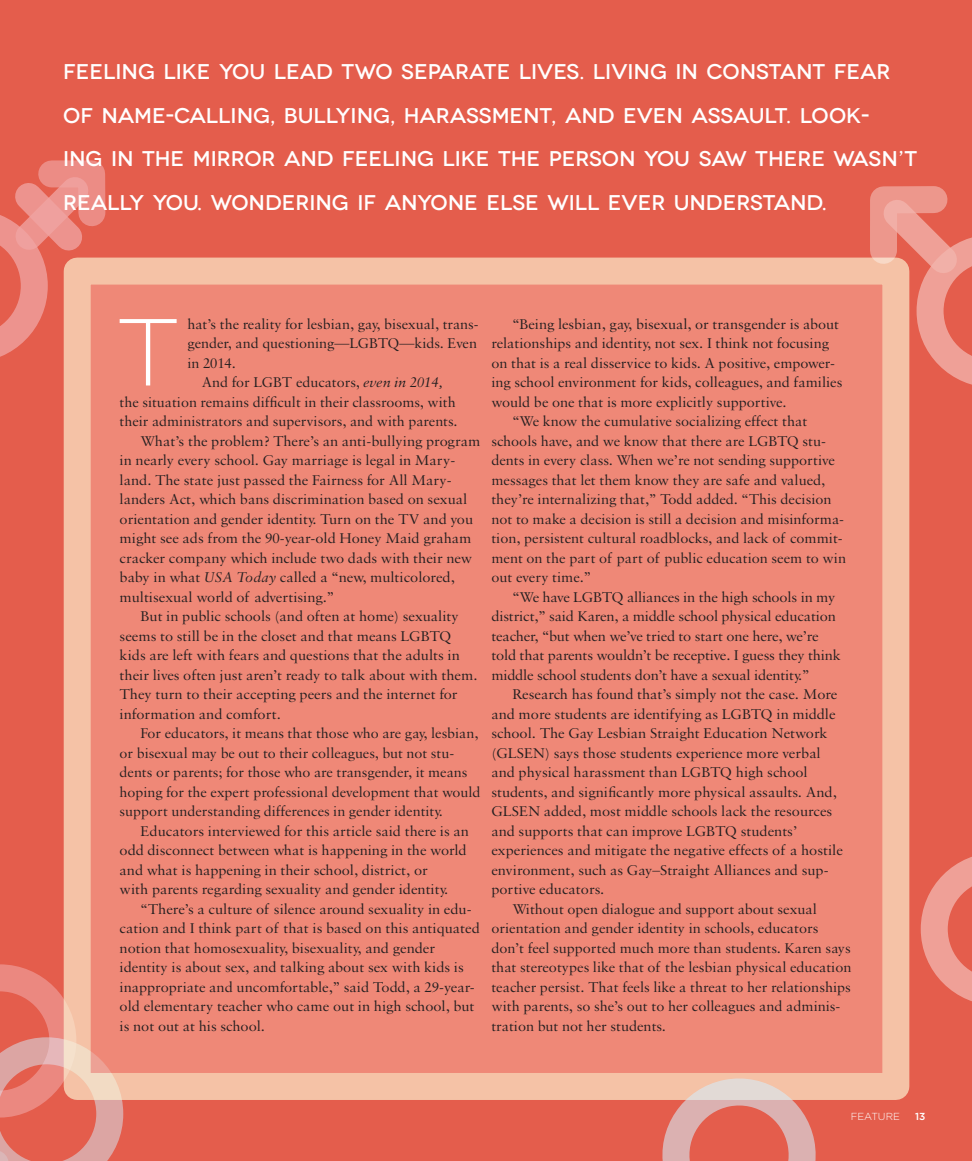
<style>
.page{position:relative;width:972px;height:1161px;background:#e45d4c}
.page>*{position:absolute;margin:0;border:0;box-sizing:border-box;transform-origin:0 0}
.t1{font:500 21.3px/43.5px "Novecentowide";color:#fff}
.t2{font:15px/19.5px "Sabon";color:#231f20}
.t3{font:300 10.2px "Gotham HTF";color:#fff}
.t4{font:500 10.2px "Gotham HTF";color:#fff}
.s1{font-style:italic}
</style>
<div class="page">
<svg style="left:0;top:964px;width:123px;height:197px"></svg>
<div style="left:64px;top:258px;width:845px;height:842px;background:#ef8877;border:27px solid #fef7d6"></div>
<svg style="left:662px;top:1072px;width:155px;height:89px"></svg>
<svg style="left:0;top:160px;width:177px;height:225px"></svg>
<svg style="left:856px;top:186px;width:116px;height:202px"></svg>
<svg style="left:921px;top:857px;width:51px;height:144px"></svg>
<p class="t1" style="left:63px;top:50px;width:829px">FEELING LIKE YOU LEAD TWO SEPARATE LIVES. LIVING IN CONSTANT FEAR</p>
<p class="t1" style="left:63px;top:94px;width:808px">OF NAME-CALLING, BULLYING, HARASSMENT, AND EVEN ASSAULT. LOOK-</p>
<p class="t1" style="left:63px;top:137px;width:856px">ING IN THE MIRROR AND FEELING LIKE THE PERSON YOU SAW THERE WASN’T<br>REALLY YOU. WONDERING IF ANYONE ELSE WILL EVER UNDERSTAND.</p>
<p class="t2" style="left:187px;top:314px;width:293px;text-align:justify">hat’s the reality for lesbian, gay, bisexual, trans&shy;gender, and questioning—LGBTQ—kids. Even in 2014.</p>
<p class="t2" style="left:202px;top:372px;width:242px">And for LGBT educators, <span class="s1">even in 2014,</span></p>
<p class="t2" style="left:120px;top:392px;width:339px">the situation remains difficult in their classrooms, with their administrators and supervisors, and with parents.</p>
<p class="t2" style="left:120px;top:431px;width:362px;text-indent:21px">What’s the problem? There’s an anti-bullying program in nearly every school. Gay marriage is legal in Mary&shy;land. The state just passed the Fairness for All Mary&shy;landers Act, which bans discrimination based on sexual orientation and gender identity. Turn on the TV and you might see ads from the 90-year-old Honey Maid graham cracker company which include two dads with their new baby in what <span class="s1">USA Today</span> called a “new, multicolored, multisexual world of advertising.”</p>
<p class="t2" style="left:120px;top:606px;width:359px;text-indent:21px">But in public schools (and often at home) sexuality seems to still be in the closet and that means LGBTQ kids are left with fears and questions that the adults in their lives often just aren’t ready to talk about with them.<br>They turn to their accepting peers and the internet for information and comfort.</p>
<p class="t2" style="left:120px;top:723px;width:362px;text-indent:21px">For educators, it means that those who are gay, lesbian, or bisexual may be out to their colleagues, but not stu&shy;dents or parents; for those who are transgender, it means hoping for the expert professional development that would support understanding differences in gender identity.</p>
<p class="t2" style="left:120px;top:821px;width:351px;text-indent:21px">Educators interviewed for this article said there is an odd disconnect between what is happening in the world and what is happening in their school, district, or</p>
<p class="t2" style="left:120px;top:879px;width:330px">with parents regarding sexuality and gender identity.</p>
<p class="t2" style="left:120px;top:899px;width:362px;text-indent:21px">“There’s a culture of silence around sexuality in edu&shy;cation and I think part of that is based on this antiquated notion that homosexuality, bisexuality, and gender identity is about sex, and talking about sex with kids is inappropriate and uncomfortable,” said Todd, a 29-year&shy;old elementary teacher who came out in high school, but is not out at his school.</p>
<p class="t2" style="left:491px;top:314px;width:352px;text-indent:21px">“Being lesbian, gay, bisexual, or transgender is about relationships and identity, not sex. I think not focusing on that is a real disservice to kids. A positive, empower&shy;ing school environment for kids, colleagues, and families would be one that is more explicitly supportive.</p>
<p class="t2" style="left:491px;top:411px;width:356px;text-indent:21px">“We know the cumulative socializing effect that schools have, and we know that there are LGBTQ stu&shy;dents in every class. When we’re not sending supportive messages that let them know they are safe and valued, they’re internalizing that,” Todd added. “This decision not to make a decision is still a decision and misinforma&shy;tion, persistent cultural roadblocks, and lack of commit&shy;ment on the part of part of public education seem to win out every time.”</p>
<p class="t2" style="left:491px;top:587px;width:351px;text-indent:21px">“We have LGBTQ alliances in the high schools in my district,” said Karen, a middle school physical education teacher, “but when we’ve tried to start one here, we’re told that parents wouldn’t be receptive. I guess they think middle school students don’t have a sexual identity.”</p>
<p class="t2" style="left:512px;top:684px;width:327px">Research has found that’s simply not the case. More</p>
<p class="t2" style="left:491px;top:704px;width:346px">and more students are identifying as LGBTQ in middle school. The Gay Lesbian Straight Education Network (GLSEN) says those students experience more verbal</p>
<p class="t2" style="left:491px;top:762px;width:318px">and physical harassment than LGBTQ high school</p>
<p class="t2" style="left:491px;top:782px;width:347px">students, and significantly more physical assaults. And,<br>GLSEN added, most middle schools lack the resources and supports that can improve LGBTQ students’</p>
<p class="t2" style="left:491px;top:840px;width:353px">experiences and mitigate the negative effects of a hostile environment, such as Gay–Straight Alliances and sup&shy;portive educators.</p>
<p class="t2" style="left:512px;top:899px;width:306px">Without open dialogue and support about sexual</p>
<p class="t2" style="left:491px;top:918px;width:362px">orientation and gender identity in schools, educators don’t feel supported much more than students. Karen says that stereotypes like that of the lesbian physical education teacher persist. That feels like a threat to her relationships with parents, so she’s out to her colleagues and adminis&shy;tration but not her students.</p>
<p class="t3" style="left:851px;top:1111px;width:51px">FEATURE</p>
<p class="t4" style="left:915px;top:1111px;width:12px">13</p>
</div>
